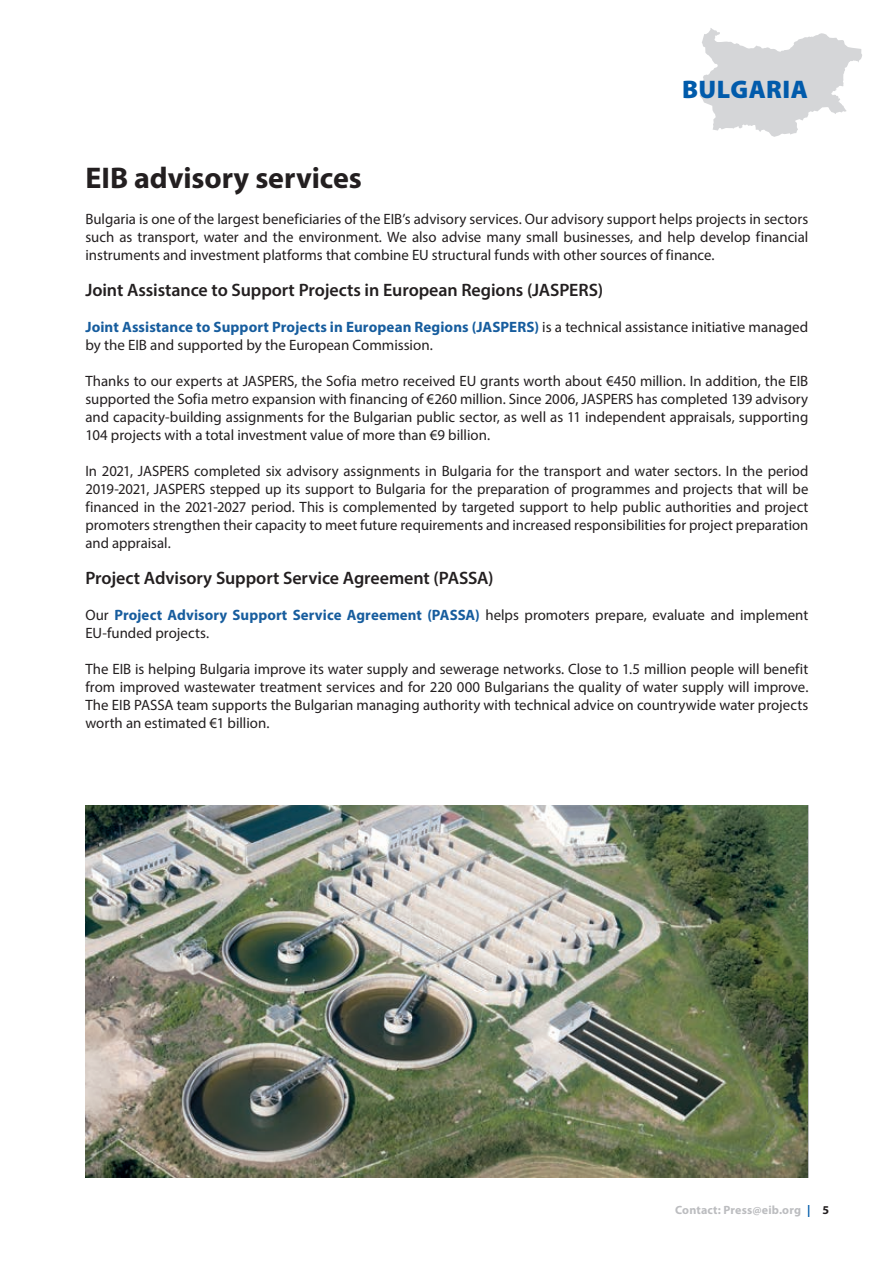
<style>
.page{position:relative;width:893px;height:1263px;background:#fff}
.page>*{position:absolute;margin:0;border:0;box-sizing:border-box;transform-origin:0 0}
._01_TITRE_PROJET{font:700 30px "Myriad Pro";letter-spacing:-.005em;color:#231f20}
.t1{font:900 25.5px "Myriad Pro";letter-spacing:.015em;color:#015bab}
._01b_SOUS_SOUS_TITRE{font:600 18px "Myriad Pro";letter-spacing:-.005em;color:#231f20}
._01_TEXTE_COURANT{font:15px/18px "Myriad Pro";color:#231f20;text-align:justify}
.t2{font:700 12px "Myriad Pro";letter-spacing:.015em;color:#bcbdc0}
.s1{font-weight:700;color:#175d9e}
.s2{color:#015bab}
.s3{color:#231f20}
</style>
<div class="page">
<svg style="left:700px;top:28px;width:162px;height:109px"></svg>
<img style="left:85px;top:805px;width:723px;height:372px">
<h2 class="t1" style="left:682px;top:72px;width:127px">BULGARIA</h2>
<p class="_01_TITRE_PROJET" style="left:85px;top:158px;width:278px">EIB advisory services</p>
<p class="_01_TEXTE_COURANT" style="left:85px;top:210px;width:724px">Bulgaria is one of the largest beneficiaries of the EIB’s advisory services. Our advisory support helps projects in sectors such as transport, water and the environment. We also advise many small businesses, and help develop financial instruments and investment platforms that combine EU structural funds with other sources of finance.</p>
<p class="_01b_SOUS_SOUS_TITRE" style="left:85px;top:279px;width:519px">Joint Assistance to Support Projects in European Regions (JASPERS)</p>
<p class="_01_TEXTE_COURANT" style="left:85px;top:318px;width:724px"><span class="s1">Joint Assistance to Support Projects in European Regions (JASPERS)</span> is a technical assistance initiative managed by the EIB and supported by the European Commission.</p>
<p class="_01_TEXTE_COURANT" style="left:85px;top:372px;width:724px">Thanks to our experts at JASPERS, the Sofia metro received EU grants worth about €450 million. In addition, the EIB supported the Sofia metro expansion with financing of €260 million. Since 2006, JASPERS has completed 139 advisory and capacity-building assignments for the Bulgarian public sector, as well as 11 independent appraisals, supporting 104 projects with a total investment value of more than €9 billion.</p>
<p class="_01_TEXTE_COURANT" style="left:85px;top:462px;width:724px">In 2021, JASPERS completed six advisory assignments in Bulgaria for the transport and water sectors. In the period 2019-2021, JASPERS stepped up its support to Bulgaria for the preparation of programmes and projects that will be financed in the 2021-2027 period. This is complemented by targeted support to help public authorities and project promoters strengthen their capacity to meet future requirements and increased responsibilities for project preparation and appraisal.</p>
<p class="_01b_SOUS_SOUS_TITRE" style="left:85px;top:567px;width:410px">Project Advisory Support Service Agreement (PASSA)</p>
<p class="_01_TEXTE_COURANT" style="left:85px;top:606px;width:724px">Our <span class="s1">Project Advisory Support Service Agreement (PASSA)</span> helps promoters prepare, evaluate and implement<br>EU-funded projects.</p>
<p class="_01_TEXTE_COURANT" style="left:85px;top:660px;width:724px">The EIB is helping Bulgaria improve its water supply and sewerage networks. Close to 1.5 million people will benefit from improved wastewater treatment services and for 220 000 Bulgarians the quality of water supply will improve.<br>The EIB PASSA team supports the Bulgarian managing authority with technical advice on countrywide water projects worth an estimated €1 billion.</p>
<p class="t2" style="left:675px;top:1202px;width:156px">Contact: Press@eib.org <span class="s2">|</span> <span class="s3">5</span></p>
</div>
